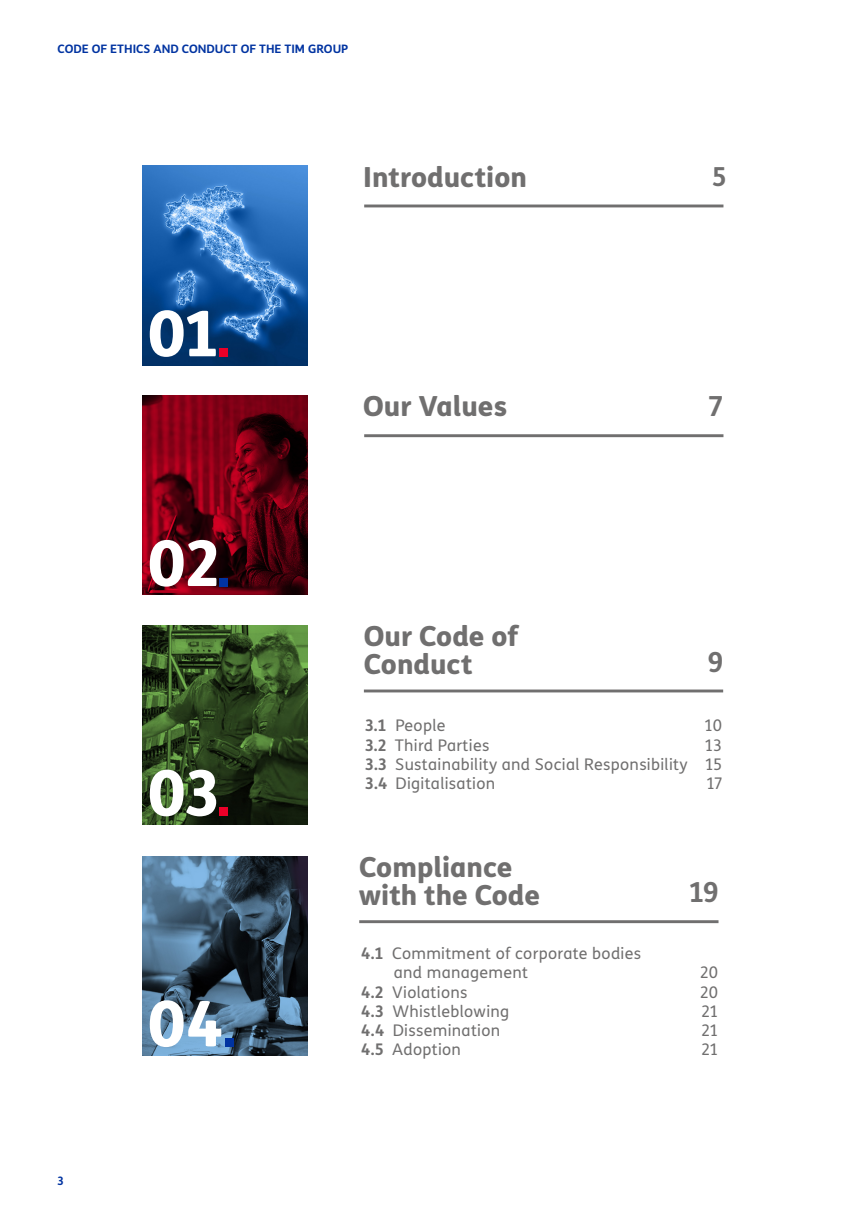
<style>
.page{position:relative;width:868px;height:1228px;background:#fff}
.page>*{position:absolute;margin:0;border:0;box-sizing:border-box;transform-origin:0 0}
.t1{font:800 63.14px "TIM Sans";color:#fff}
.t2{font:800 27.68px/27.7px "TIM Sans";color:#706f6f}
.t3{font:700 27.68px "TIM Sans";color:#706f6f}
.t4{font:700 26.21px "TIM Sans";color:#706f6f}
.t5{font:16.03px/19.2px "TIM Sans";letter-spacing:.02em;color:#706f6f;text-align:justify}
.t6{font:700 11.65px "TIM Sans";color:#0033a1}
.s1{font-weight:700}
</style>
<div class="page">
<hr style="left:364px;top:204px;width:359px;height:3px;background:#706f6f">
<hr style="left:364px;top:434px;width:359px;height:3px;background:#706f6f">
<hr style="left:364px;top:689px;width:359px;height:3px;background:#706f6f">
<hr style="left:359px;top:920px;width:360px;height:3px;background:#706f6f">
<img style="left:143px;top:166px;width:164px;height:199px">
<div style="left:220px;top:348px;width:8px;height:8px;background:#eb0028"></div>
<img style="left:143px;top:396px;width:164px;height:199px">
<div style="left:220px;top:578px;width:8px;height:8px;background:#0033a1"></div>
<img style="left:143px;top:625px;width:164px;height:199px">
<div style="left:220px;top:808px;width:8px;height:8px;background:#eb0028"></div>
<img style="left:143px;top:856px;width:164px;height:199px">
<div style="left:225px;top:1038px;width:8px;height:8px;background:#0033a1"></div>
<p class="t6" style="left:57px;top:40px;width:293px">CODE OF ETHICS AND CONDUCT OF THE TIM GROUP</p>
<h2 class="t2" style="left:363px;top:162px;width:165px">Introduction</h2>
<h3 class="t4" style="left:713px;top:156px;width:15px">5</h3>
<p class="t6" style="left:57px;top:1172px;width:8px">3</p>
<h1 class="t1" style="left:148px;top:284px;width:74px">01</h1>
<h1 class="t1" style="left:148px;top:513px;width:73px">02</h1>
<h1 class="t1" style="left:148px;top:743px;width:73px">03</h1>
<h1 class="t1" style="left:148px;top:974px;width:78px">04</h1>
<h2 class="t2" style="left:363px;top:391px;width:146px">Our Values</h2>
<h2 class="t3" style="left:709px;top:385px;width:15px">7</h2>
<h2 class="t2" style="left:364px;top:621px;width:156px">Our Code of<br>Conduct</h2>
<h2 class="t3" style="left:708px;top:640px;width:17px">9</h2>
<p class="t5" style="left:365px;top:716px;width:82px"><span class="s1">3.1</span> People</p>
<p class="t5" style="left:705px;top:716px;width:19px">10</p>
<p class="t5" style="left:365px;top:735px;width:126px"><span class="s1">3.2</span> Third Parties</p>
<p class="t5" style="left:365px;top:735px;width:358px;text-indent:340px">13<br><span class="s1">3.3</span> Sustainability and Social Responsibility 15<br><span class="s1">3.4</span> Digitalisation</p>
<p class="t5" style="left:707px;top:773px;width:17px">17</p>
<h2 class="t2" style="left:359px;top:852px;width:182px">Compliance with the Code</h2>
<p class="t5" style="left:394px;top:943px;width:249px;text-indent:-33px"><span class="s1">4.1</span> Commitment of corporate bodies and management</p>
<h2 class="t3" style="left:690px;top:871px;width:30px">19</h2>
<p class="t5" style="left:700px;top:963px;width:19px">20</p>
<p class="t5" style="left:361px;top:982px;width:108px"><span class="s1">4.2</span> Violations</p>
<p class="t5" style="left:700px;top:982px;width:19px">20</p>
<p class="t5" style="left:361px;top:1001px;width:150px"><span class="s1">4.3</span> Whistleblowing</p>
<p class="t5" style="left:702px;top:1001px;width:18px">21</p>
<p class="t5" style="left:361px;top:1020px;width:140px"><span class="s1">4.4</span> Dissemination</p>
<p class="t5" style="left:702px;top:1020px;width:18px">21</p>
<p class="t5" style="left:361px;top:1039px;width:101px"><span class="s1">4.5</span> Adoption</p>
<p class="t5" style="left:702px;top:1039px;width:18px">21</p>
</div>
